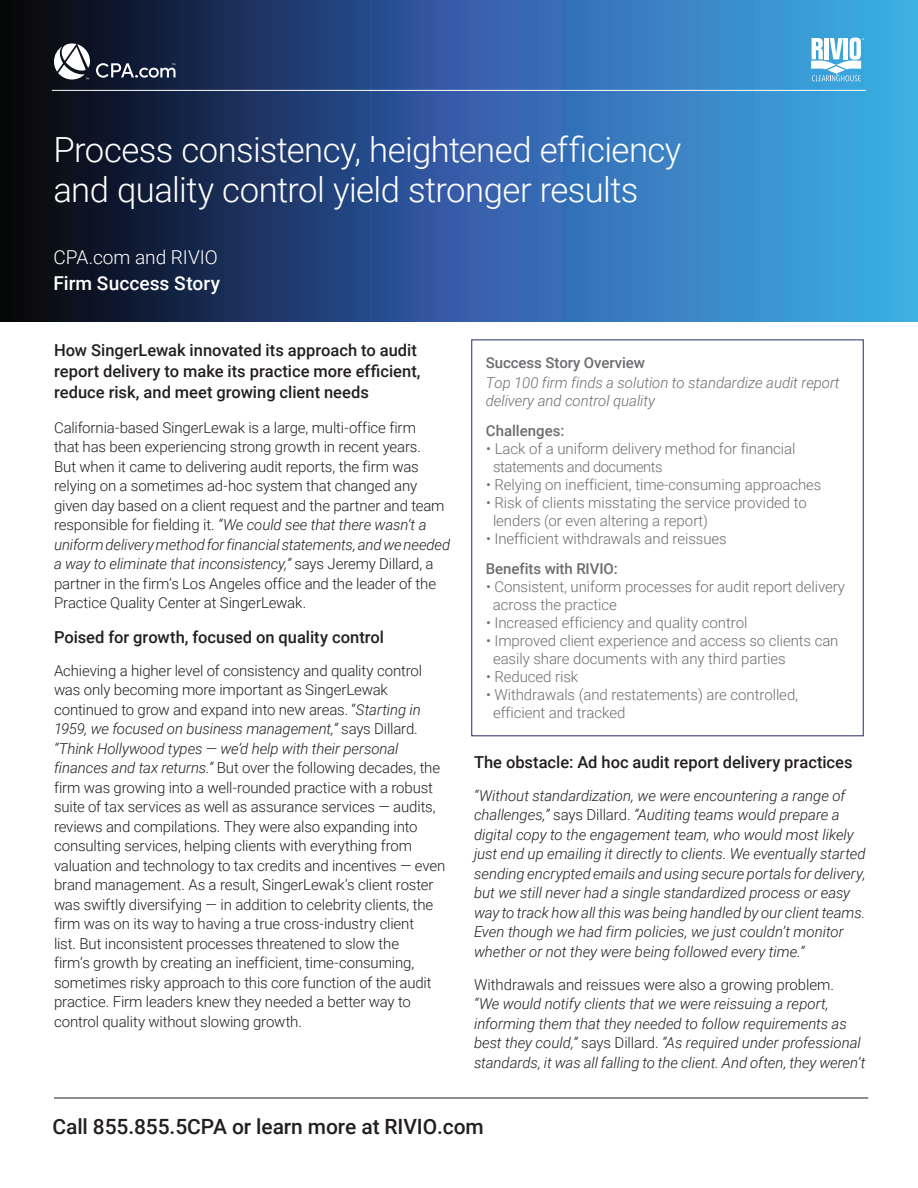
<style>
.page{position:relative;width:918px;height:1188px;background:#fff}
.page>*{position:absolute;margin:0;border:0;box-sizing:border-box;transform-origin:0 0}
.t1{font:300 34.65px/40.5px "Roboto";letter-spacing:-.015em;color:#fff}
.t2{font:500 21px "Roboto";letter-spacing:-.005em;color:#231f20}
.t3{font:500 19.2px "Roboto";color:#fff}
.t4{font:300 19.2px "Roboto";letter-spacing:-.005em;color:#fff}
.t5{font:500 16.5px/21px "Roboto";color:#231f20}
.t6{font:300 15px/19.5px "Roboto";letter-spacing:-.01em;color:#231f20}
.t7{font:italic 300 15px/19.5px "Roboto";letter-spacing:-.005em;color:#231f20}
.t8{font:300 15px/18px "Roboto";letter-spacing:-.005em;color:#6c6d70}
.t9{font:italic 300 15px/18px "Roboto";letter-spacing:-.005em;color:#6c6d70}
.t10{font:500 15px "Roboto";letter-spacing:-.005em;color:#6c6d70}
.t11{font:300 14.7px "Roboto";letter-spacing:-.03em;color:#6c6d70}
.s1{font-style:italic}
.s2{font-size:15px}
.s3{font-size:14.7px}
.s4{font-size:14.4px}
.s5{font-style:normal}
</style>
<div class="page">
<hr style="left:54px;top:1098px;width:814px;height:1px;background:#231f20">
<svg style="left:0;top:0;width:918px;height:322px;background:#2a5a8f"></svg>
<hr style="left:52px;top:90px;width:814px;height:1px;background:#fff">
<svg style="left:811px;top:38px;width:53px;height:43px"></svg>
<svg style="left:54px;top:44px;width:36px;height:36px"></svg>
<svg style="left:96px;top:63px;width:80px;height:15px"></svg>
<div style="left:471px;top:339px;width:393px;height:397px;border:1px solid #252a67"></div>
<h1 class="t1" style="left:53px;top:128px;width:630px">Process consistency, heightened efficiency and quality control yield stronger results</h1>
<p class="t4" style="left:53px;top:244px;width:166px">CPA.com and RIVIO</p>
<p class="t3" style="left:53px;top:270px;width:168px">Firm Success Story</p>
<p class="t5" style="left:54px;top:339px;width:368px">How SingerLewak innovated its approach to audit report delivery to make its practice more efficient, reduce risk, and meet growing client needs</p>
<p class="t6" style="left:54px;top:417px;width:398px">California-based SingerLewak is a large, multi-office firm<br>that has been experiencing strong growth in recent years.<br>But when it came to delivering audit reports, the firm was relying on a sometimes ad-hoc system that changed any given day based on a client request and the partner and team responsible for fielding it. <span class="s1">“We could see that there wasn’t a uniform delivery method for financial statements, and we needed a way to eliminate that inconsistency,”</span> says Jeremy Dillard, a partner in the firm’s Los Angeles office and the leader of the Practice Quality Center at SingerLewak.</p>
<p class="t5" style="left:54px;top:626px;width:332px">Poised for growth, focused on quality control</p>
<p class="t6" style="left:54px;top:660px;width:393px">Achieving a higher level of consistency and quality control was only becoming more important as SingerLewak continued to grow and expand into new areas. “<span class="s1">Starting in 1959, we focused on business management,”</span> says Dillard. <span class="s1">“Think Hollywood types — we’d help with their personal finances and tax returns.”</span> But over the following decades, the firm was growing into a well-rounded practice with a robust suite of tax services as well as assurance services — audits, reviews and compilations. They were also expanding into consulting services, helping clients with everything from valuation and technology to tax credits and incentives — even brand management. As a result, SingerLewak’s client roster was swiftly diversifying — in addition to celebrity clients, the firm was on its way to having a true cross-industry client<br>list. But inconsistent processes threatened to slow the<br>firm’s growth by creating an inefficient, time-consuming, sometimes risky approach to this core function of the audit practice. Firm leaders knew they needed a better way to control quality without slowing growth.</p>
<p class="t10" style="left:486px;top:352px;width:161px">Success Story Overview</p>
<p class="t9" style="left:486px;top:374px;width:355px">Top 100 firm finds a solution to standardize audit report delivery and control quality</p>
<p class="t10" style="left:486px;top:421px;width:80px">Challenges:</p>
<p class="t8" style="left:486px;top:440px;width:311px">• Lack of a uniform delivery method for financial</p>
<p class="t11" style="left:493px;top:457px;width:171px"><span class="s2">statements</span> and documents</p>
<p class="t8" style="left:486px;top:476px;width:337px">• Relying on inefficient, time-consuming approach<span class="s3">es</span></p>
<p class="t8" style="left:493px;top:494px;width:315px;text-indent:-7px">• Risk of clients misstating the service provided to lenders <span class="s4">(</span>or even altering a report<span class="s3">)</span></p>
<p class="t8" style="left:486px;top:530px;width:242px">• Inefficient withdrawals and reissues</p>
<p class="t10" style="left:486px;top:559px;width:133px">Benefits with RIVIO:</p>
<p class="t8" style="left:493px;top:578px;width:354px;text-indent:-7px">• Consistent, uniform processes for audit report delivery across the practice</p>
<p class="t8" style="left:486px;top:614px;width:263px">• Increased efficiency and quality control</p>
<p class="t8" style="left:493px;top:632px;width:347px;text-indent:-7px">• Improved client experience and access so clients can easily share documents with any third parties</p>
<p class="t8" style="left:486px;top:668px;width:94px">• Reduced risk</p>
<p class="t8" style="left:493px;top:686px;width:307px;text-indent:-7px">• Withdrawals (and restatements) are controlled, efficient and tracked</p>
<p class="t5" style="left:474px;top:751px;width:380px">The obstacle: Ad hoc audit report delivery practices</p>
<p class="t7" style="left:474px;top:785px;width:393px">“Without standardization, we were encountering a range of challenges,” <span class="s5">says Dillard.</span> “Auditing teams would prepare a digital copy to the engagement team, who would most likely just end up emailing it directly to clients. We eventually started sending encrypted emails and using secure portals for delivery, but we still never had a single standardized process or easy way to track how all this was being handled by our client teams.<br>Even though we had firm policies, we just couldn’t monitor whether or not they were being followed every time.”</p>
<p class="t6" style="left:474px;top:974px;width:362px">Withdrawals and reissues were also a growing problem.</p>
<p class="t7" style="left:474px;top:994px;width:393px">“We would notify clients that we were reissuing a report, informing them that they needed to follow requirements as best they could,” <span class="s5">says Dillard.</span> “As required under professional standards, it was all falling to the client. And often, they weren’t</p>
<h2 class="t2" style="left:52px;top:1112px;width:433px">Call 855.855.5CPA or learn more at RIVIO.com</h2>
</div>
